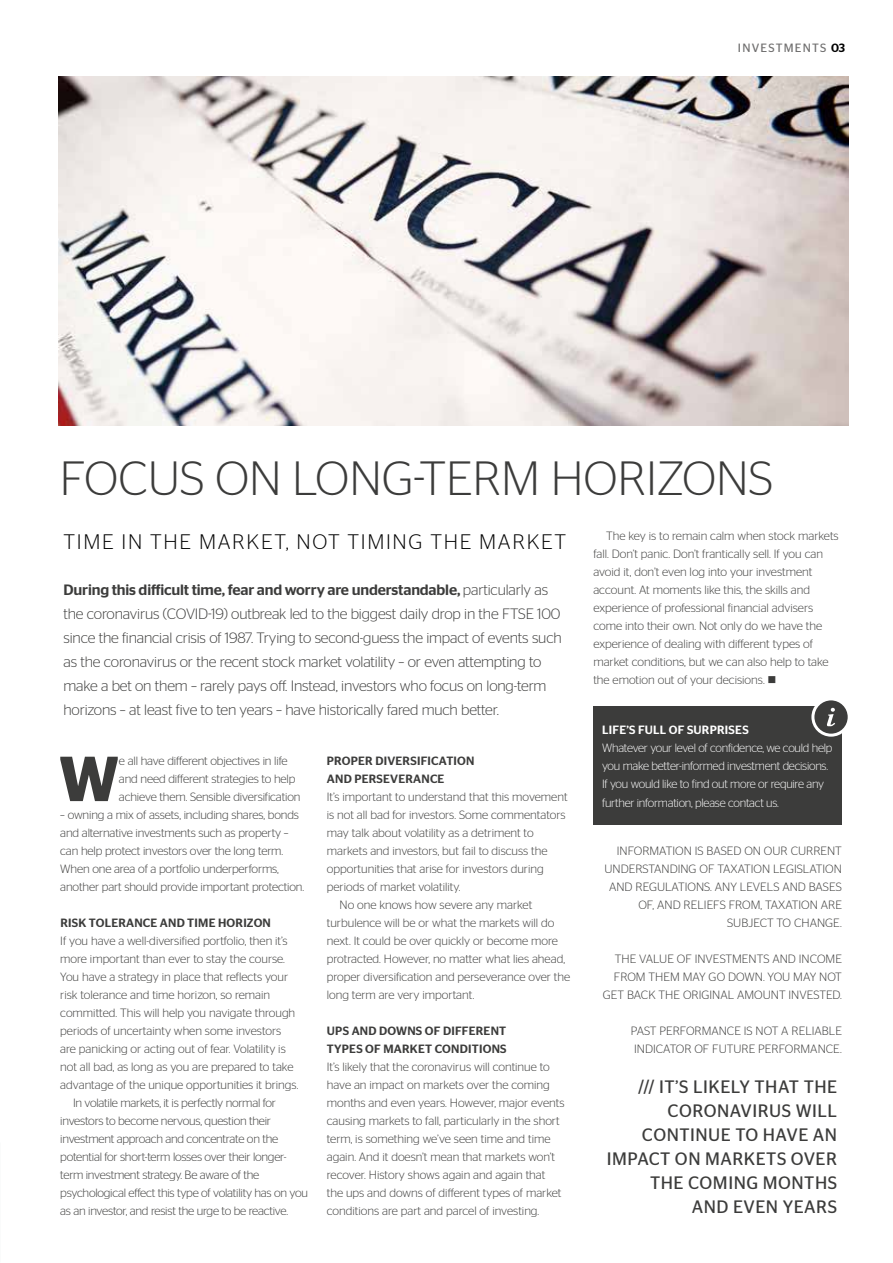
<style>
.page{position:relative;width:893px;height:1263px;background:#fff}
.page>*{position:absolute;margin:0;border:0;box-sizing:border-box;transform-origin:0 0}
.t1{font:600 63.45px "Stag Sans";color:#3c3c3b}
.t2{font:300 48px "Stag Sans";color:#3c3c3b}
.t3{font:300 21px "Stag Sans";letter-spacing:.08em;color:#000}
.t4{font:18px/24px "Stag Sans";letter-spacing:.03em;color:#3c3c3b;text-align:right}
.t5{font:300 15px/24px "Stag Sans";letter-spacing:-.01em;color:#3c3c3b}
.t6{font:300 12px/18px "Stag Sans";color:#3c3c3b}
.t7{font:300 12px "Stag Sans";letter-spacing:-.02em;color:#3c3c3b}
.t8{font:300 12px/18px "Stag Sans";letter-spacing:-.02em;color:#fff}
.t9{font:500 12px/18px "Stag Sans";letter-spacing:.02em;color:#3c3c3b}
.t10{font:500 12px "Stag Sans";letter-spacing:.02em;color:#fff}
.t11{font:12px "Stag Sans";letter-spacing:.1em;color:#706f6f}
.s1{font-weight:500;color:#000}
.s2{font-weight:500}
</style>
<div class="page">
<img style="left:59px;top:77px;width:789px;height:348px">
<div style="left:594px;top:706px;width:248px;height:119px;background:#3c3c3b"></div>
<svg style="left:813px;top:699px;width:36px;height:36px"></svg>
<div style="left:811px;top:697px;width:40px;height:40px;border:3px solid #fff;border-radius:50%"></div>
<svg style="left:827px;top:708px;width:8px;height:18px"></svg>
<p class="t11" style="left:738px;top:41px;width:109px">INVESTMENTS <span class="s1">03</span></p>
<h2 class="t2" style="left:60px;top:452px;width:715px">FOCUS ON LONG-TERM HORIZONS</h2>
<h3 class="t3" style="left:64px;top:530px;width:504px">TIME IN THE MARKET, NOT TIMING THE MARKET</h3>
<p class="t5" style="left:63px;top:578px;width:500px"><span class="s2">During this difficult time, fear and worry are understandable,</span> particularly as the coronavirus (COVID-19) outbreak led to the biggest daily drop in the FTSE 100 since the financial crisis of 1987. Trying to second-guess the impact of events such as the coronavirus or the recent stock market volatility – or even attempting to make a bet on them – rarely pays off. Instead, investors who focus on long-term horizons – at least five to ten years – have historically fared much better.</p>
<h1 class="t1" style="left:59px;top:742px;width:61px">W</h1>
<p class="t6" style="left:119px;top:752px;width:183px">e all have different objectives in life and need different strategies to help achieve them. Sensible diversification</p>
<p class="t6" style="left:60px;top:806px;width:245px">– owning a mix of assets, including shares, bonds and alternative investments such as property – can help protect investors over the long term.<br>When one area of a portfolio underperforms, another part should provide important protection.</p>
<p class="t9" style="left:60px;top:914px;width:212px">RISK TOLERANCE AND TIME HORIZON</p>
<p class="t6" style="left:60px;top:932px;width:229px">If you have a well-diversified portfolio, then it’s</p>
<p class="t6" style="left:60px;top:950px;width:226px">more important than ever to stay the course.</p>
<p class="t6" style="left:60px;top:968px;width:229px">You have a strategy in place that reflects your</p>
<p class="t6" style="left:60px;top:986px;width:211px">risk tolerance and time horizon, so remain</p>
<p class="t6" style="left:60px;top:1004px;width:236px">committed. This will help you navigate through</p>
<p class="t6" style="left:60px;top:1022px;width:222px">periods of uncertainty when some investors</p>
<p class="t6" style="left:60px;top:1040px;width:227px">are panicking or acting out of fear. Volatility is</p>
<p class="t6" style="left:60px;top:1058px;width:235px">not all bad, as long as you are prepared to take</p>
<p class="t6" style="left:60px;top:1076px;width:240px">advantage of the unique opportunities it brings.</p>
<p class="t7" style="left:73px;top:1096px;width:204px">In volatile markets, it is perfectly normal for</p>
<p class="t7" style="left:60px;top:1114px;width:212px">investors to become nervous, question their</p>
<p class="t7" style="left:60px;top:1132px;width:219px">investment approach and concentrate on the</p>
<p class="t7" style="left:60px;top:1150px;width:228px">potential for short-term losses over their longer-</p>
<p class="t7" style="left:60px;top:1168px;width:200px">term investment strategy. Be aware of the</p>
<p class="t7" style="left:60px;top:1186px;width:249px">psychological effect this type of volatility has on you</p>
<p class="t7" style="left:60px;top:1204px;width:229px">as an investor, and resist the urge to be reactive.</p>
<p class="t6" style="left:593px;top:527px;width:247px;text-indent:13px">The key is to remain calm when stock markets fall. Don’t panic. Don’t frantically sell. If you can avoid it, don’t even log into your investment account. At moments like this, the skills and experience of professional financial advisers come into their own. Not only do we have the experience of dealing with different types of market conditions, but we can also help to take the emotion out of your decisions. ■</p>
<p class="t10" style="left:602px;top:723px;width:148px">LIFE’S FULL OF SURPRISES</p>
<p class="t8" style="left:602px;top:739px;width:232px">Whatever your level of confidence, we could help you make better-informed investment decisions.<br>If you would like to find out more or require any further information, please contact us.</p>
<p class="t9" style="left:327px;top:752px;width:149px">PROPER DIVERSIFICATION<br>AND PERSEVERANCE</p>
<p class="t6" style="left:327px;top:788px;width:242px">It’s important to understand that this movement</p>
<p class="t6" style="left:327px;top:806px;width:240px">is not all bad for investors. Some commentators</p>
<p class="t6" style="left:327px;top:824px;width:208px">may talk about volatility as a detriment to</p>
<p class="t6" style="left:327px;top:842px;width:222px">markets and investors, but fail to discuss the</p>
<p class="t6" style="left:327px;top:860px;width:218px">opportunities that arise for investors during</p>
<p class="t6" style="left:327px;top:878px;width:135px">periods of market volatility.</p>
<p class="t6" style="left:340px;top:896px;width:194px">No one knows how severe any market</p>
<p class="t6" style="left:327px;top:914px;width:229px">turbulence will be or what the markets will do</p>
<p class="t6" style="left:327px;top:932px;width:233px">next. It could be over quickly or become more</p>
<p class="t6" style="left:327px;top:950px;width:240px">protracted. However, no matter what lies ahead,</p>
<p class="t6" style="left:327px;top:968px;width:245px">proper diversification and perseverance over the</p>
<p class="t6" style="left:327px;top:986px;width:149px">long term are very important.</p>
<p class="t9" style="left:327px;top:1022px;width:181px">UPS AND DOWNS OF DIFFERENT<br>TYPES OF MARKET CONDITIONS</p>
<p class="t6" style="left:327px;top:1058px;width:239px">It’s likely that the coronavirus will continue to have an impact on markets over the coming months and even years. However, major events causing markets to fall, particularly in the short term, is something we’ve seen time and time again. And it doesn’t mean that markets won’t recover. History shows again and again that the ups and downs of different types of market conditions are part and parcel of investing.</p>
<p class="t6" style="left:604px;top:842px;width:239px;text-align:right">INFORMATION IS BASED ON OUR CURRENT UNDERSTANDING OF TAXATION LEGISLATION AND REGULATIONS. ANY LEVELS AND BASES OF, AND RELIEFS FROM, TAXATION ARE SUBJECT TO CHANGE.</p>
<p class="t6" style="left:603px;top:950px;width:241px;text-align:right">THE VALUE OF INVESTMENTS AND INCOME<br>FROM THEM MAY GO DOWN. YOU MAY NOT<br>GET BACK THE ORIGINAL AMOUNT INVESTED.</p>
<p class="t6" style="left:631px;top:1022px;width:213px">PAST PERFORMANCE IS NOT A RELIABLE<br>INDICATOR OF FUTURE PERFORMANCE.</p>
<h3 class="t4" style="left:607px;top:1075px;width:232px">/// IT’S LIKELY THAT THE<br>CORONAVIRUS WILL<br>CONTINUE TO HAVE AN<br>IMPACT ON MARKETS OVER<br>THE COMING MONTHS<br>AND EVEN YEARS</h3>
</div>
